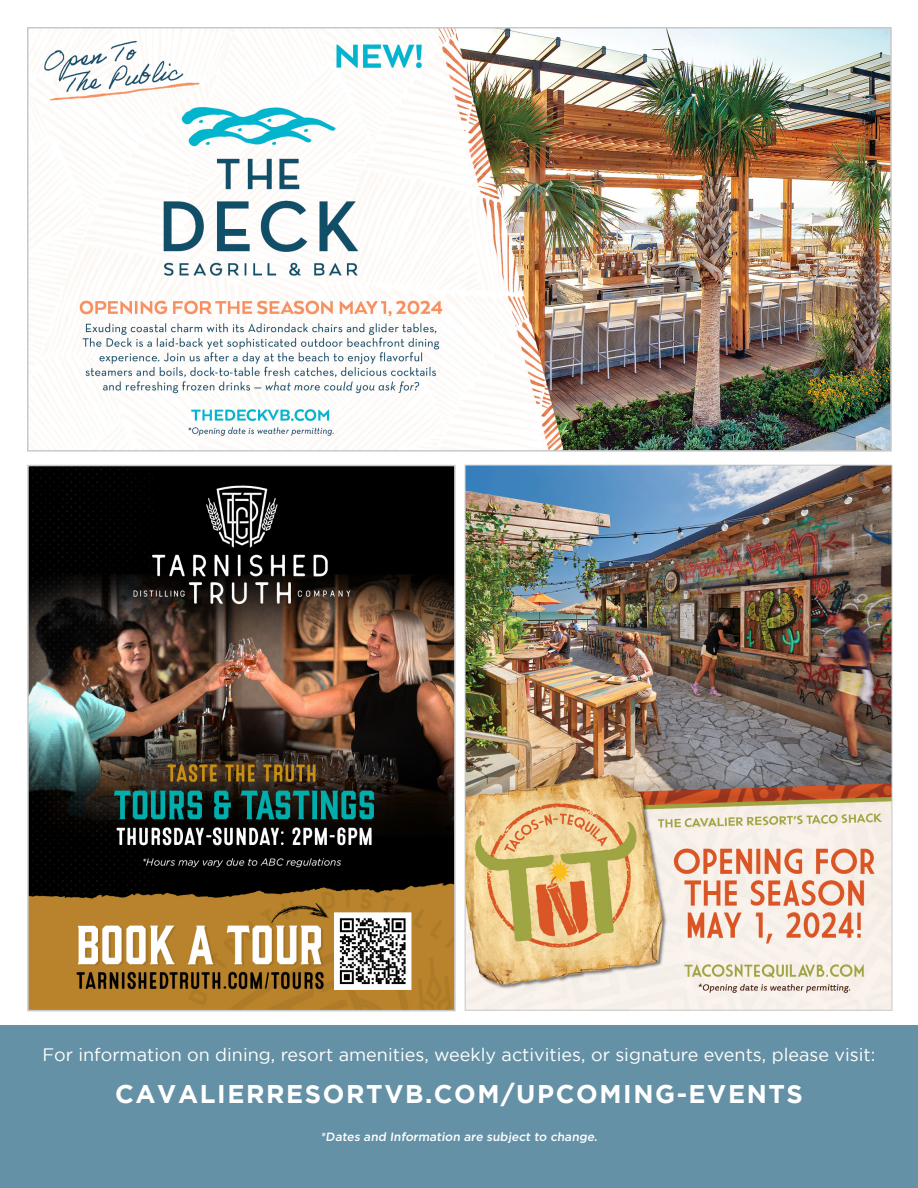
<style>
.page{position:relative;width:918px;height:1188px;background:#fff}
.page>*{position:absolute;margin:0;border:0;box-sizing:border-box;transform-origin:0 0}
.t1{font:700 25.5px "Gotham";letter-spacing:.065em;color:#fff}
.t2{font:18px "Gotham";color:#fff}
.t3{font:500 12px "Gotham";color:#fff}
</style>
<div class="page">
<img style="left:30px;top:468px;width:423px;height:540px">
<div style="left:27px;top:465px;width:429px;height:546px;border:2px solid #c7c8ca"></div>
<img style="left:467px;top:467px;width:423px;height:542px">
<div style="left:0;top:1025px;width:918px;height:163px;background:#6491a6"></div>
<img style="left:30px;top:30px;width:859px;height:419px">
<div style="left:27px;top:27px;width:865px;height:425px;border:2px solid #c7c8ca"></div>
<p class="t2" style="left:43px;top:1044px;width:834px">For information on dining, resort amenities, weekly activities, or signature events, please visit:</p>
<p class="t1" style="left:115px;top:1079px;width:689px">CAVALIERRESORTVB.COM/UPCOMING-EVENTS</p>
<p class="t3" style="left:320px;top:1129px;width:280px">*Dates and Information are subject to change.</p>
</div>
